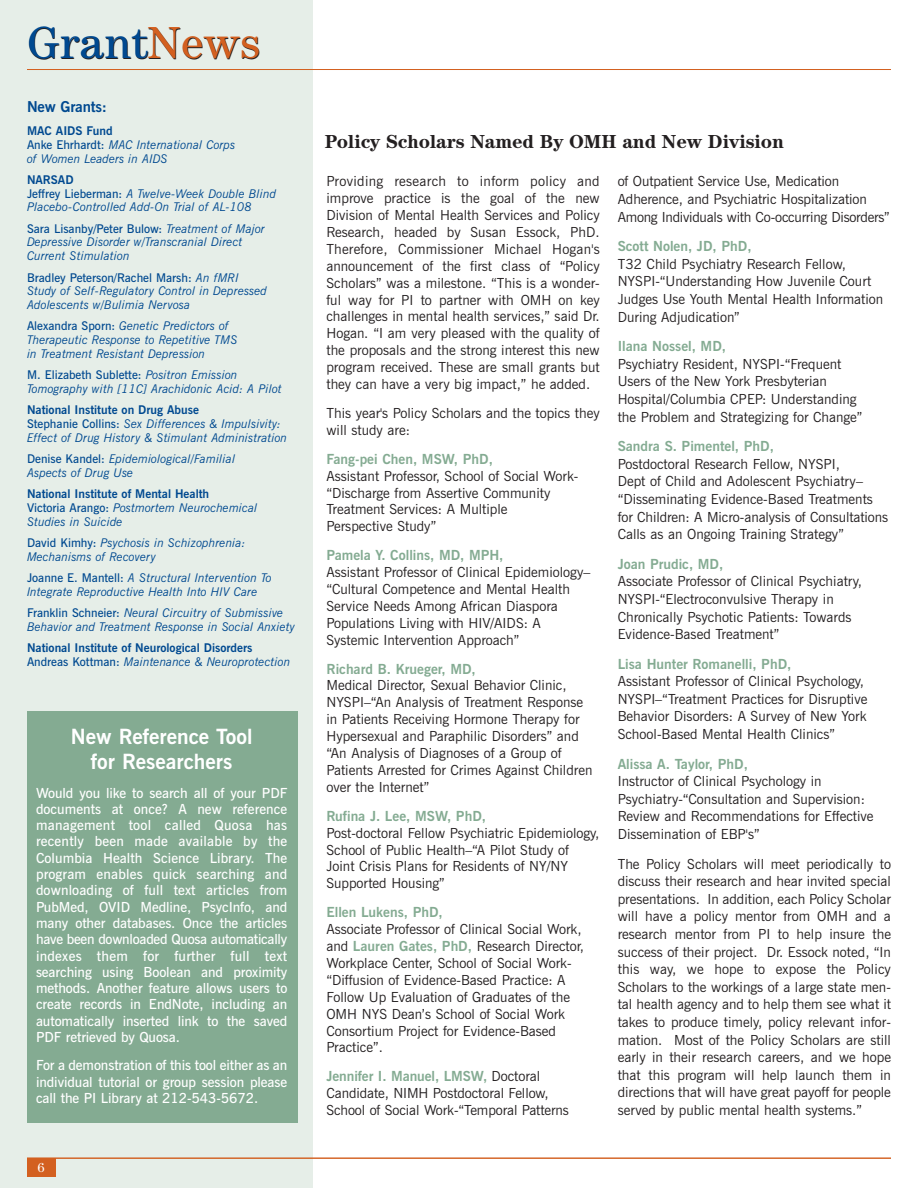
<style>
.page{position:relative;width:918px;height:1188px;background:#fff}
.page>*{position:absolute;margin:0;border:0;box-sizing:border-box;transform-origin:0 0}
.t1{font:46.5px "Century";color:#004990}
.t2{font:700 21px/25.8px "News Gothic BT";color:#fff;text-align:center}
.t3{font:19.5px "Century Bld";color:#231f20}
.t4{font:700 15px "News Gothic BT";letter-spacing:-.01em;color:#004990}
.t5{font:13.8px/17px "News Gothic BT";color:#231f20}
.t6{font:600 13.8px/16.4px "News Gothic BT";letter-spacing:-.005em;color:#fff;text-align:justify}
.t7{font:700 13.8px "News Gothic BT";color:#84ab92}
.t8{font:13.5px "Century";color:#fff}
.t9{font:italic 12px/13.8px "News Gothic BT";color:#004990}
.t10{font:700 12px/13.8px "News Gothic BT";color:#004990}
.s1{color:#d36020}
.s2{font-weight:700;font-style:normal}
.s3{font-weight:600;font-style:normal}
.s4{font-weight:600}
.s5{font-weight:400;font-style:italic}
.s6{font-weight:700;color:#84ab92}
</style>
<div class="page">
<div style="left:0;top:0;width:312px;height:1188px;background:#e6eee8"></div>
<div style="left:27px;top:1158px;width:28px;height:19px;background:#d36020"></div>
<div style="left:27px;top:711px;width:270px;height:412px;background:#84ab92"></div>
<hr style="left:27px;top:1158px;width:864px;height:1px;background:#d36020">
<hr style="left:27px;top:69px;width:864px;height:1px;background:#d36020">
<h1 class="t1" style="left:27px;top:24px;width:235px">Grant<span class="s1">News</span></h1>
<p class="t4" style="left:27px;top:101px;width:81px">New Grants:</p>
<p class="t9" style="left:27px;top:125px;width:210px"><span class="s2">MAC AIDS Fund<br></span><span class="s3">Anke Ehrhardt:</span> MAC International Corps of Women Leaders in AIDS</p>
<p class="t9" style="left:27px;top:174px;width:251px"><span class="s2">NARSAD<br></span><span class="s3">Jeffrey Lieberman:</span> A Twelve-Week Double Blind<br>Placebo-Controlled Add-On Trial of AL-108</p>
<p class="t9" style="left:27px;top:223px;width:239px"><span class="s3">Sara Lisanby/Peter Bulow:</span> Treatment of Major<br>Depressive Disorder w/Transcranial Direct<br>Current Stimulation</p>
<p class="t9" style="left:27px;top:272px;width:242px"><span class="s3">Bradley Peterson/Rachel Marsh:</span> An fMRI<br>Study of Self-Regulatory Control in Depressed<br>Adolescents w/Bulimia Nervosa</p>
<p class="t9" style="left:27px;top:321px;width:212px"><span class="s3">Alexandra Sporn:</span> Genetic Predictors of<br>Therapeutic Response to Repetitive TMS in Treatment Resistant Depression</p>
<p class="t9" style="left:27px;top:369px;width:256px"><span class="s3">M. Elizabeth Sublette:</span> Positron Emission<br>Tomography with [11C] Arachidonic Acid: A Pilot</p>
<p class="t9" style="left:27px;top:404px;width:262px"><span class="s2">National Institute on Drug Abuse<br></span><span class="s3">Stephanie Collins:</span> Sex Differences &amp; Impulsivity:<br>Effect of Drug History &amp; Stimulant Administration</p>
<p class="t9" style="left:27px;top:453px;width:210px"><span class="s3">Denise Kandel:</span> Epidemiological/Familial<br>Aspects of Drug Use</p>
<p class="t9" style="left:27px;top:488px;width:232px"><span class="s2">National Institute of Mental Health<br></span><span class="s3">Victoria Arango:</span> Postmortem Neurochemical<br>Studies in Suicide</p>
<p class="t9" style="left:27px;top:537px;width:220px"><span class="s3">David Kimhy:</span> Psychosis in Schizophrenia:<br>Mechanisms of Recovery</p>
<p class="t9" style="left:27px;top:572px;width:246px"><span class="s3">Joanne E. Mantell:</span> A Structural Intervention To<br>Integrate Reproductive Health Into HIV Care</p>
<p class="t9" style="left:27px;top:607px;width:269px"><span class="s3">Franklin Schneier:</span> Neural Circuitry of Submissive<br>Behavior and Treatment Response in Social Anxiety</p>
<p class="t10" style="left:27px;top:642px;width:265px">National Institute of Neurological Disorders<br><span class="s4">Andreas Kottman:</span> <span class="s5">Maintenance &amp; Neuroprotection</span></p>
<h2 class="t2" style="left:71px;top:725px;width:183px">New Reference Tool for Researchers</h2>
<p class="t6" style="left:36px;top:786px;width:253px">Would you like to search all of your PDF documents at once? A new reference management tool called Quosa has recently been made available by the Columbia Health Science Library. The program enables quick searching and downloading of full text articles from PubMed, OVID Medline, PsycInfo, and many other databases. Once the articles have been downloaded Quosa automatically indexes them for further full text searching using Boolean and proximity methods. Another feature allows users to create records in EndNote, including an automatically inserted link to the saved PDF retrieved by Quosa.</p>
<p class="t6" style="left:36px;top:1059px;width:253px">For a demonstration of this tool either as an individual tutorial or group session please call the PI Library at 212-543-5672.</p>
<p class="t8" style="left:37px;top:1162px;width:9px">6</p>
<h3 class="t3" style="left:325px;top:134px;width:461px">Policy Scholars Named By OMH and New Division</h3>
<p class="t5" style="left:326px;top:175px;width:275px;text-align:justify">Providing research to inform policy and improve practice is the goal of the new Division of Mental Health Services and Policy Research, headed by Susan Essock, PhD.<br>Therefore, Commissioner Michael Hogan's announcement of the first class of “Policy Scholars” was a milestone. “This is a wonder&shy;ful way for PI to partner with OMH on key challenges in mental health services,” said Dr.<br>Hogan. “I am very pleased with the quality of the proposals and the strong interest this new program received. These are small grants but they can have a very big impact,” he added.</p>
<p class="t5" style="left:326px;top:406px;width:275px">This year's Policy Scholars and the topics they will study are:</p>
<p class="t7" style="left:326px;top:454px;width:168px">Fang-pei Chen, MSW, PhD,</p>
<p class="t5" style="left:326px;top:469px;width:254px">Assistant Professor, School of Social Work-“Discharge from Assertive Community Treatment Services: A Multiple<br>Perspective Study”</p>
<p class="t7" style="left:326px;top:550px;width:179px">Pamela Y. Collins, MD, MPH,</p>
<p class="t5" style="left:326px;top:565px;width:265px">Assistant Professor of Clinical Epidemiology– “Cultural Competence and Mental Health Service Needs Among African Diaspora Populations Living with HIV/AIDS: A Systemic Intervention Approach”</p>
<p class="t7" style="left:326px;top:664px;width:151px">Richard B. Krueger, MD,</p>
<p class="t5" style="left:326px;top:679px;width:268px">Medical Director, Sexual Behavior Clinic, NYSPI–“An Analysis of Treatment Response in Patients Receiving Hormone Therapy for Hypersexual and Paraphilic Disorders” and “An Analysis of Diagnoses of a Group of Patients Arrested for Crimes Against Children over the Internet”</p>
<p class="t7" style="left:326px;top:811px;width:161px">Rufina J. Lee, MSW, PhD,</p>
<p class="t5" style="left:326px;top:826px;width:274px">Post-doctoral Fellow Psychiatric Epidemiology, School of Public Health–“A Pilot Study of Joint Crisis Plans for Residents of NY/NY Supported Housing”</p>
<p class="t7" style="left:326px;top:907px;width:118px">Ellen Lukens, PhD,</p>
<p class="t5" style="left:326px;top:922px;width:259px">Associate Professor of Clinical Social Work, and <span class="s6">Lauren Gates, PhD,</span> Research Director, Workplace Center, School of Social Work-“Diffusion of Evidence-Based Practice: A Follow Up Evaluation of Graduates of the OMH NYS Dean’s School of Social Work Consortium Project for Evidence-Based Practice”.</p>
<p class="t5" style="left:326px;top:1070px;width:244px"><span class="s6">Jennifer I. Manuel, LMSW,</span> Doctoral<br>Candidate, NIMH Postdoctoral Fellow,<br>School of Social Work-“Temporal Patterns</p>
<p class="t5" style="left:618px;top:174px;width:274px;line-height:17.5px">of Outpatient Service Use, Medication<br>Adherence, and Psychiatric Hospitalization<br>Among Individuals with Co-occurring Disorders”</p>
<p class="t7" style="left:618px;top:241px;width:135px">Scott Nolen, JD, PhD,</p>
<p class="t5" style="left:618px;top:257px;width:267px;line-height:17.5px">T32 Child Psychiatry Research Fellow, NYSPI-“Understanding How Juvenile Court Judges Use Youth Mental Health Information During Adjudication”</p>
<p class="t7" style="left:618px;top:341px;width:110px">Ilana Nossel, MD,</p>
<p class="t5" style="left:618px;top:357px;width:246px;line-height:17.5px">Psychiatry Resident, NYSPI-“Frequent Users of the New York Presbyterian Hospital/Columbia CPEP: Understanding the Problem and Strategizing for Change”</p>
<p class="t7" style="left:618px;top:441px;width:158px">Sandra S. Pimentel, PhD,</p>
<p class="t5" style="left:618px;top:457px;width:272px;line-height:17.5px">Postdoctoral Research Fellow, NYSPI,<br>Dept of Child and Adolescent Psychiatry– “Disseminating Evidence-Based Treatments for Children: A Micro-analysis of Consultations Calls as an Ongoing Training Strategy”</p>
<p class="t7" style="left:618px;top:559px;width:107px">Joan Prudic, MD,</p>
<p class="t5" style="left:618px;top:574px;width:246px;line-height:17.5px">Associate Professor of Clinical Psychiatry, NYSPI-“Electroconvulsive Therapy in Chronically Psychotic Patients: Towards Evidence-Based Treatment”</p>
<p class="t7" style="left:618px;top:659px;width:175px">Lisa Hunter Romanelli, PhD,</p>
<p class="t5" style="left:618px;top:674px;width:251px;line-height:17.5px">Assistant Professor of Clinical Psychology, NYSPI–“Treatment Practices for Disruptive Behavior Disorders: A Survey of New York School-Based Mental Health Clinics”</p>
<p class="t7" style="left:618px;top:759px;width:132px">Alissa A. Taylor, PhD,</p>
<p class="t5" style="left:618px;top:774px;width:257px;line-height:17.5px">Instructor of Clinical Psychology in Psychiatry-“Consultation and Supervision:<br>Review and Recommendations for Effective Dissemination of EBP's”</p>
<p class="t5" style="left:618px;top:857px;width:275px;line-height:17.5px;text-align:justify">The Policy Scholars will meet periodically to discuss their research and hear invited special presentations. In addition, each Policy Scholar will have a policy mentor from OMH and a research mentor from PI to help insure the success of their project. Dr. Essock noted, “In this way, we hope to expose the Policy Scholars to the workings of a large state men&shy;tal health agency and to help them see what it takes to produce timely, policy relevant infor&shy;mation. Most of the Policy Scholars are still early in their research careers, and we hope that this program will help launch them in directions that will have great payoff for people served by public mental health systems.”</p>
</div>
